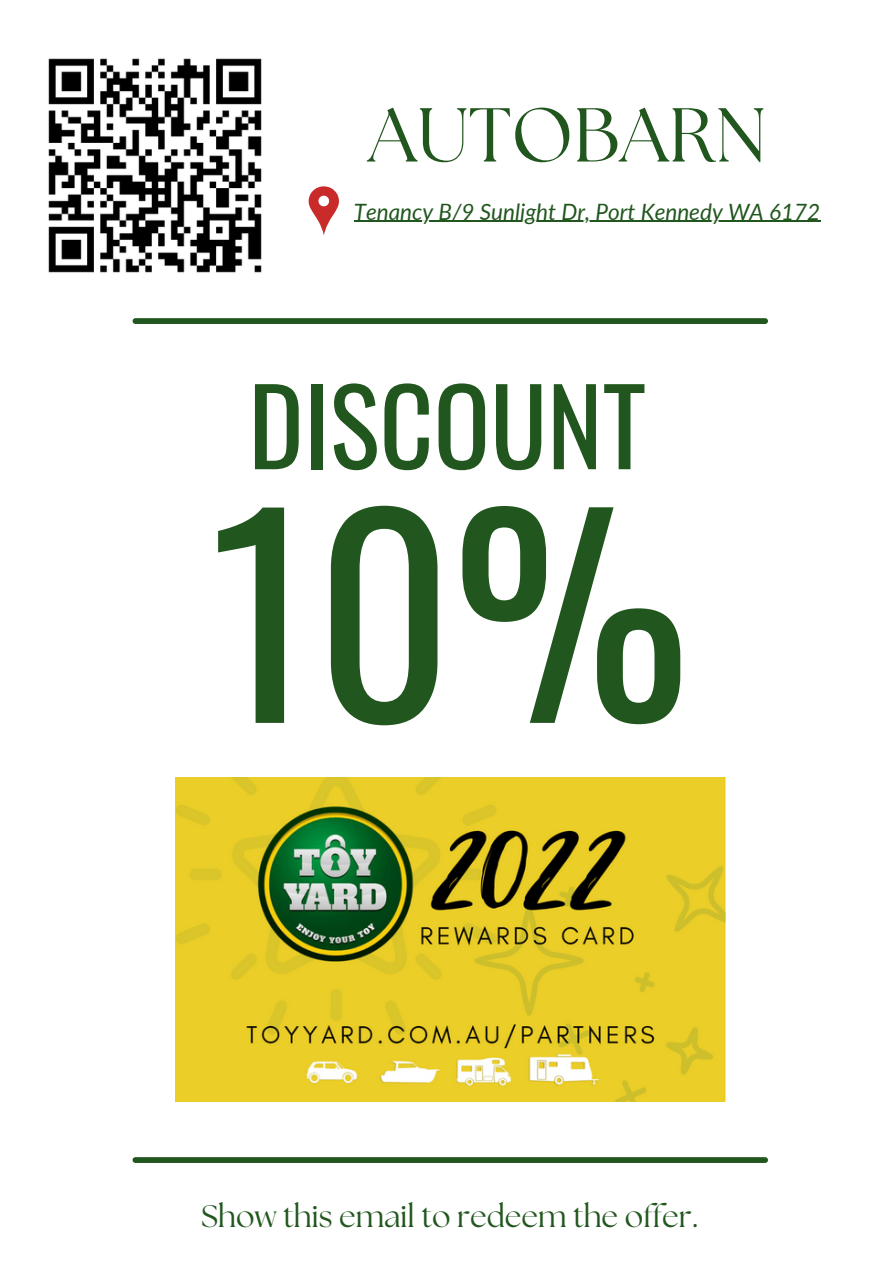
<style>
.page{position:relative;width:894px;height:1264px;background:#fff}
.page>*{position:absolute;margin:0;border:0;box-sizing:border-box;transform-origin:0 0}
.t1{font:265.65px "Oswald";color:#21571e}
.t2{font:105px "Oswald";color:#21571e}
.t3{font:76.05px "The Seasons";color:#21571e}
.t4{font:30.9px "The Seasons";color:#21571e}
.t5{font:italic 22.5px "Lato";color:#21571e}
</style>
<div class="page">
<div style="left:135px;top:318px;width:630px;height:6px;background:#21571e"></div>
<div style="left:135px;top:1157px;width:630px;height:5px;background:#21571e"></div>
<img style="left:175px;top:777px;width:549px;height:324px">
<hr style="left:354px;top:221px;width:466px;height:1px;background:#21571e">
<svg style="left:308px;top:186px;width:31px;height:49px"></svg>
<img style="left:48px;top:58px;width:214px;height:215px">
<h3 class="t3" style="left:368px;top:101px;width:400px">AUTOBARN</h3>
<p class="t5" style="left:354px;top:197px;width:468px">Tenancy B/9 Sunlight Dr, Port Kennedy WA 6172</p>
<h2 class="t2" style="left:248px;top:344px;width:399px">DISCOUNT</h2>
<h1 class="t1" style="left:210px;top:406px;width:481px">10%</h1>
<h3 class="t4" style="left:201px;top:1202px;width:499px">Show this email to redeem the offer.</h3>
</div>
